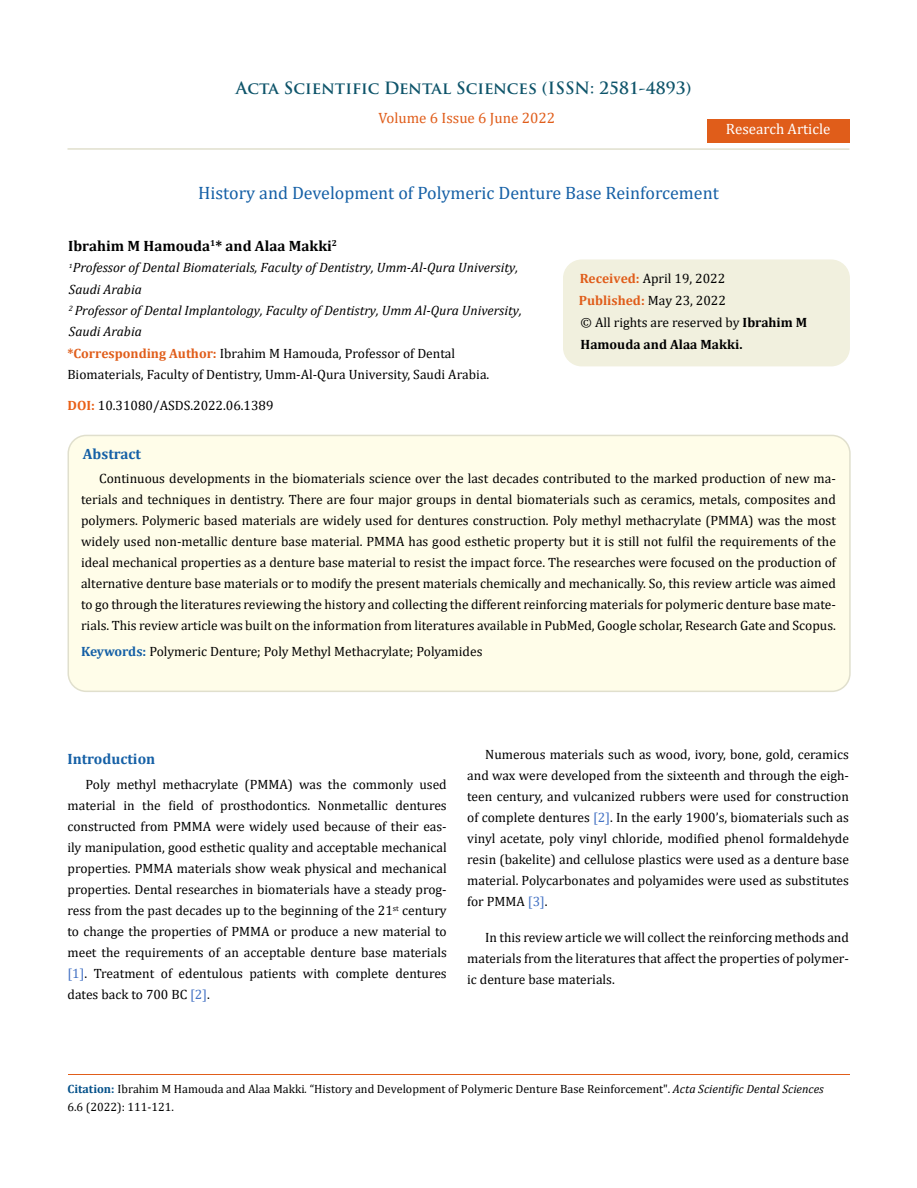
<style>
.page{position:relative;width:917px;height:1188px;background:#fff}
.page>*{position:absolute;margin:0;border:0;box-sizing:border-box;transform-origin:0 0}
.t1{font:18px "Cambria";color:#1560a6}
.t2{font:700 16.5px "Trajan Pro";color:#0e546a}
.t3{font:700 15px "Cambria";color:#000}
.t4{font:15px "Cambria";color:#e05d1a}
.t5{font:700 15px "Cambria";color:#1560a6}
.t6{font:15px "Cambria";color:#fff}
.t7{font:13.5px/21px "Cambria";color:#000;text-align:justify}
.t8{font:italic 13.5px/21.3px "Cambria";color:#000}
.t9{font:12px/18px "Cambria";color:#000}
.s1{font-weight:700;font-style:normal;color:#e05d1a}
.s2{font-style:normal}
.s3{font-weight:700;color:#e05d1a}
.s4{font-weight:700}
.s5{font-weight:700;color:#e96017}
.s6{font-weight:700;color:#1560a6}
.s7{color:#4472c4}
.s8{font-weight:700;color:#035089}
.s9{font-style:italic}
</style>
<div class="page">
<div style="left:707px;top:119px;width:142px;height:23px;background:#e05d1a"></div>
<div style="left:563px;top:260px;width:286px;height:106px;background:#f1f0de;border-radius:18px"></div>
<div style="left:563px;top:259px;width:286px;height:107px;border:2px solid #f1f0de;border-radius:18px"></div>
<div style="left:68px;top:435px;width:781px;height:256px;background:#fffde9;border-radius:18px"></div>
<div style="left:67px;top:435px;width:783px;height:257px;border:2px solid #e0dfcd;border-radius:18px"></div>
<hr style="left:67px;top:148px;width:782px;height:2px;background:#e0dfcd">
<hr style="left:68px;top:1074px;width:781px;height:1px;background:#e05d1a">
<p class="t2" style="left:236px;top:77px;width:457px">Acta Scientific Dental Sciences (ISSN: 2581-4893)</p>
<p class="t4" style="left:378px;top:109px;width:178px">Volume 6 Issue 6 June 2022</p>
<p class="t6" style="left:726px;top:120px;width:106px">Research Article</p>
<h1 class="t1" style="left:198px;top:183px;width:522px">History and Development of Polymeric Denture Base Reinforcement</h1>
<p class="t3" style="left:68px;top:235px;width:270px">Ibrahim M Hamouda<sup>1</sup>* and Alaa Makki<sup>2</sup></p>
<p class="t8" style="left:67px;top:257px;width:456px"><sup>1</sup>Professor of Dental Biomaterials, Faculty of Dentistry, Umm-Al-Qura University, Saudi Arabia<br><sup>2</sup> Professor of Dental Implantology, Faculty of Dentistry, Umm Al-Qura University, Saudi Arabia<br><span class="s1">*Corresponding Author:</span> <span class="s2">Ibrahim M Hamouda, Professor of Dental Biomaterials, Faculty of Dentistry, Umm-Al-Qura University, Saudi Arabia.</span></p>
<p class="t7" style="left:578px;top:268px;width:230px;line-height:21.9px;text-align:left"><span class="s3">Received:</span> April 19, 2022<br><span class="s3">Published:</span> May 23, 2022<br>© All rights are reserved by <span class="s4">Ibrahim M<br>Hamouda and Alaa Makki.</span></p>
<p class="t7" style="left:67px;top:395px;width:207px"><span class="s5">DOI:</span> 10.31080/ASDS.2022.06.1389</p>
<p class="t5" style="left:83px;top:443px;width:60px">Abstract</p>
<p class="t7" style="left:81px;top:468px;width:756px;text-indent:18px">Continuous developments in the biomaterials science over the last decades contributed to the marked production of new ma&shy;terials and techniques in dentistry. There are four major groups in dental biomaterials such as ceramics, metals, composites and polymers. Polymeric based materials are widely used for dentures construction. Poly methyl methacrylate (PMMA) was the most widely used non-metallic denture base material. PMMA has good esthetic property but it is still not fulfil the requirements of the ideal mechanical properties as a denture base material to resist the impact force. The researches were focused on the production of alternative denture base materials or to modify the present materials chemically and mechanically. So, this review article was aimed to go through the literatures reviewing the history and collecting the different reinforcing materials for polymeric denture base mate&shy;rials. This review article was built on the information from literatures available in PubMed, Google scholar, Research Gate and Scopus.</p>
<p class="t7" style="left:81px;top:641px;width:403px"><span class="s6">Keywords:</span> Polymeric Denture; Poly Methyl Methacrylate; Polyamides</p>
<p class="t5" style="left:67px;top:748px;width:89px">Introduction</p>
<p class="t7" style="left:67px;top:774px;width:381px;text-indent:18px">Poly methyl methacrylate (PMMA) was the commonly used material in the field of prosthodontics. Nonmetallic dentures constructed from PMMA were widely used because of their eas&shy;ily manipulation, good esthetic quality and acceptable mechanical properties. PMMA materials show weak physical and mechanical properties. Dental researches in biomaterials have a steady prog&shy;ress from the past decades up to the beginning of the 21<sup>st</sup> century to change the properties of PMMA or produce a new material to meet the requirements of an acceptable denture base materials <span class="s7">[1]</span>. Treatment of edentulous patients with complete dentures dates back to 700 BC <span class="s7">[2]</span>.</p>
<p class="t7" style="left:467px;top:744px;width:383px;text-indent:18px">Numerous materials such as wood, ivory, bone, gold, ceramics and wax were developed from the sixteenth and through the eigh&shy;teen century, and vulcanized rubbers were used for construction of complete dentures <span class="s7">[2]</span>. In the early 1900’s, biomaterials such as vinyl acetate, poly vinyl chloride, modified phenol formaldehyde resin (bakelite) and cellulose plastics were used as a denture base material. Polycarbonates and polyamides were used as substitutes for PMMA <span class="s7">[3]</span>.</p>
<p class="t7" style="left:467px;top:927px;width:383px;text-indent:18px">In this review article we will collect the reinforcing methods and materials from the literatures that affect the properties of polymer&shy;ic denture base materials.</p>
<p class="t9" style="left:68px;top:1080px;width:757px"><span class="s8">Citation:</span> Ibrahim M Hamouda and Alaa Makki<span class="s9">.</span> “History and Development of Polymeric Denture Base Reinforcement". <span class="s9">Acta Scientific Dental Sciences<br></span>6.6 (2022): 111-121.</p>
</div>
